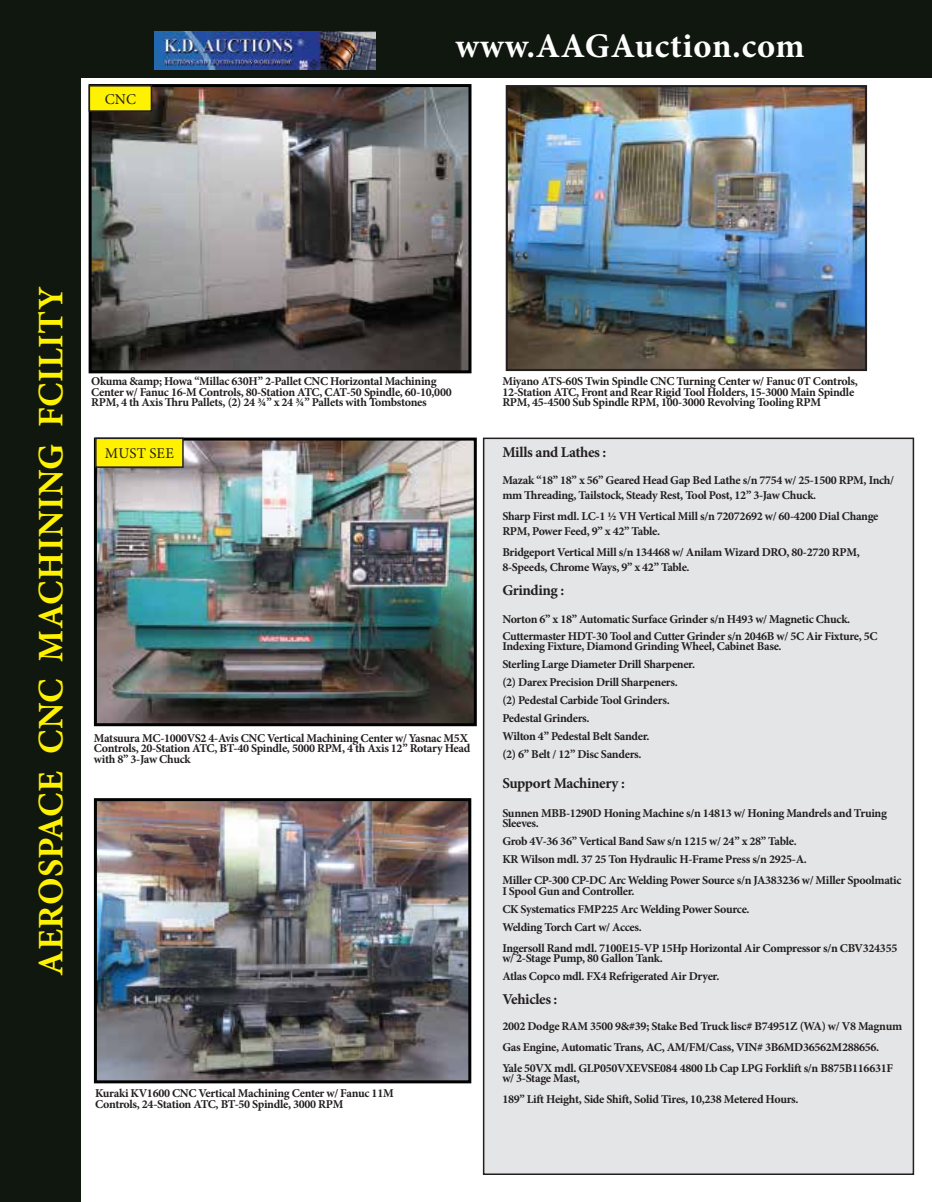
<style>
.page{position:relative;width:932px;height:1202px;background:#fff}
.page>*{position:absolute;margin:0;border:0;box-sizing:border-box;transform-origin:0 0}
.t1{font:700 36px "Minion Pro";letter-spacing:.01em;color:#fff200}
.t2{font:700 34.5px "Minion Pro";letter-spacing:.02em;color:#fff}
.t3{font:700 15px "Minion Pro";letter-spacing:-.025em;color:#231f20}
.t4{font:15px "Minion Pro";letter-spacing:.01em;color:#231f20}
.t5{font:700 12px/10.5px "Minion Pro";letter-spacing:-.025em;color:#231f20}
</style>
<div class="page">
<div style="left:483px;top:438px;width:430px;height:736px;background:#e4e5e6"></div>
<div style="left:483px;top:437px;width:431px;height:737px;border:2px solid #231f20"></div>
<div style="left:0;top:0;width:80px;height:1202px;background:#10170e"></div>
<div style="left:0;top:0;width:932px;height:77px;background:#10170e"></div>
<img style="left:93px;top:88px;width:374px;height:281px">
<div style="left:89px;top:84px;width:382px;height:289px;border:3px solid #000101"></div>
<img style="left:98px;top:802px;width:369px;height:277px">
<div style="left:94px;top:798px;width:377px;height:285px;border:3px solid #000101"></div>
<img style="left:98px;top:441px;width:375px;height:281px">
<div style="left:94px;top:437px;width:383px;height:289px;border:3px solid #000101"></div>
<img style="left:508px;top:88px;width:356px;height:280px">
<div style="left:505px;top:85px;width:362px;height:286px;border:2px solid #231f20"></div>
<div style="left:96px;top:438px;width:87px;height:29px;background:#fff200"></div>
<div style="left:95px;top:437px;width:89px;height:31px;border:2px solid #231f20"></div>
<div style="left:89px;top:86px;width:62px;height:25px;background:#fff200"></div>
<div style="left:89px;top:85px;width:63px;height:27px;border:2px solid #231f20"></div>
<img style="left:155px;top:32px;width:220px;height:38px">
<p class="t4" style="left:105px;top:89px;width:33px">CNC</p>
<h2 class="t2" style="left:455px;top:22px;width:350px">www.AAGAuction.com</h2>
<h1 class="t1" style="left:26px;top:975px;width:691px;rotate:-90deg">AEROSPACE CNC MACHINING FCILITY</h1>
<p class="t5" style="left:91px;top:376px;width:362px">Okuma &amp;amp; Howa “Millac 630H” 2-Pallet CNC Horizontal Machining<br>Center w/ Fanuc 16-M Controls, 80-Station ATC, CAT-50 Spindle, 60-10,000<br>RPM, 4 th Axis Thru Pallets, (2) 24 ¾” x 24 ¾” Pallets with Tombstones</p>
<p class="t4" style="left:105px;top:443px;width:70px">MUST SEE</p>
<p class="t5" style="left:94px;top:732px;width:378px">Matsuura MC-1000VS2 4-Avis CNC Vertical Machining Center w/ Yasnac M5X<br>Controls, 20-Station ATC, BT-40 Spindle, 5000 RPM, 4 th Axis 12” Rotary Head with 8” 3-Jaw Chuck</p>
<p class="t5" style="left:95px;top:1087px;width:300px">Kuraki KV1600 CNC Vertical Machining Center w/ Fanuc 11M<br>Controls, 24-Station ATC, BT-50 Spindle, 3000 RPM</p>
<p class="t5" style="left:502px;top:376px;width:357px">Miyano ATS-60S Twin Spindle CNC Turning Center w/ Fanuc 0T Controls,<br>12-Station ATC, Front and Rear Rigid Tool Holders, 15-3000 Main Spindle<br>RPM, 45-4500 Sub Spindle RPM, 100-3000 Revolving Tooling RPM</p>
<p class="t3" style="left:502px;top:441px;width:105px">Mills and Lathes :</p>
<p class="t5" style="left:502px;top:472px;width:393px;line-height:15px">Mazak “18” 18” x 56” Geared Head Gap Bed Lathe s/n 7754 w/ 25-1500 RPM, Inch/ mm Threading, Tailstock, Steady Rest, Tool Post, 12” 3-Jaw Chuck.</p>
<p class="t5" style="left:502px;top:508px;width:377px;line-height:15px">Sharp First mdl. LC-1 ½ VH Vertical Mill s/n 72072692 w/ 60-4200 Dial Change<br>RPM, Power Feed, 9” x 42” Table.</p>
<p class="t5" style="left:502px;top:544px;width:359px;line-height:15px">Bridgeport Vertical Mill s/n 134468 w/ Anilam Wizard DRO, 80-2720 RPM,<br>8-Speeds, Chrome Ways, 9” x 42” Table.</p>
<p class="t3" style="left:502px;top:579px;width:63px">Grinding :</p>
<p class="t5" style="left:502px;top:611px;width:377px;line-height:16.5px">Norton 6” x 18” Automatic Surface Grinder s/n H493 w/ Magnetic Chuck.<br>Cuttermaster HDT-30 Tool and Cutter Grinder s/n 2046B w/ 5C Air Fixture, 5C</p>
<p class="t5" style="left:502px;top:637px;width:281px;line-height:18px">Indexing Fixture, Diamond Grinding Wheel, Cabinet Base.<br>Sterling Large Diameter Drill Sharpener.<br>(2) Darex Precision Drill Sharpeners.<br>(2) Pedestal Carbide Tool Grinders.<br>Pedestal Grinders.<br>Wilton 4” Pedestal Belt Sander.<br>(2) 6” Belt / 12” Disc Sanders.</p>
<p class="t3" style="left:502px;top:773px;width:124px">Support Machinery :</p>
<p class="t5" style="left:502px;top:807px;width:386px">Sunnen MBB-1290D Honing Machine s/n 14813 w/ Honing Mandrels and Truing<br>Sleeves.</p>
<p class="t5" style="left:502px;top:832px;width:306px;line-height:18px">Grob 4V-36 36” Vertical Band Saw s/n 1215 w/ 24” x 28” Table.<br>KR Wilson mdl. 37 25 Ton Hydraulic H-Frame Press s/n 2925-A.</p>
<p class="t5" style="left:502px;top:875px;width:401px">Miller CP-300 CP-DC Arc Welding Power Source s/n JA383236 w/ Miller Spoolmatic<br>I Spool Gun and Controller.</p>
<p class="t5" style="left:502px;top:899px;width:249px;line-height:18px">CK Systematics FMP225 Arc Welding Power Source.<br>Welding Torch Cart w/ Acces.</p>
<p class="t5" style="left:502px;top:942px;width:396px">Ingersoll Rand mdl. 7100E15-VP 15Hp Horizontal Air Compressor s/n CBV324355 w/ 2-Stage Pump, 80 Gallon Tank.</p>
<p class="t5" style="left:502px;top:971px;width:218px">Atlas Copco mdl. FX4 Refrigerated Air Dryer.</p>
<p class="t3" style="left:502px;top:989px;width:57px">Vehicles :</p>
<p class="t5" style="left:502px;top:1015px;width:401px;line-height:21px">2002 Dodge RAM 3500 9&amp;#39; Stake Bed Truck lisc# B74951Z (WA) w/ V8 Magnum<br>Gas Engine, Automatic Trans, AC, AM/FM/Cass, VIN# 3B6MD36562M288656.<br>Yale 50VX mdl. GLP050VXEVSE084 4800 Lb Cap LPG Forklift s/n B875B116631F</p>
<p class="t5" style="left:502px;top:1067px;width:298px;line-height:21px">w/ 3-Stage Mast,<br>189” Lift Height, Side Shift, Solid Tires, 10,238 Metered Hours.</p>
</div>
